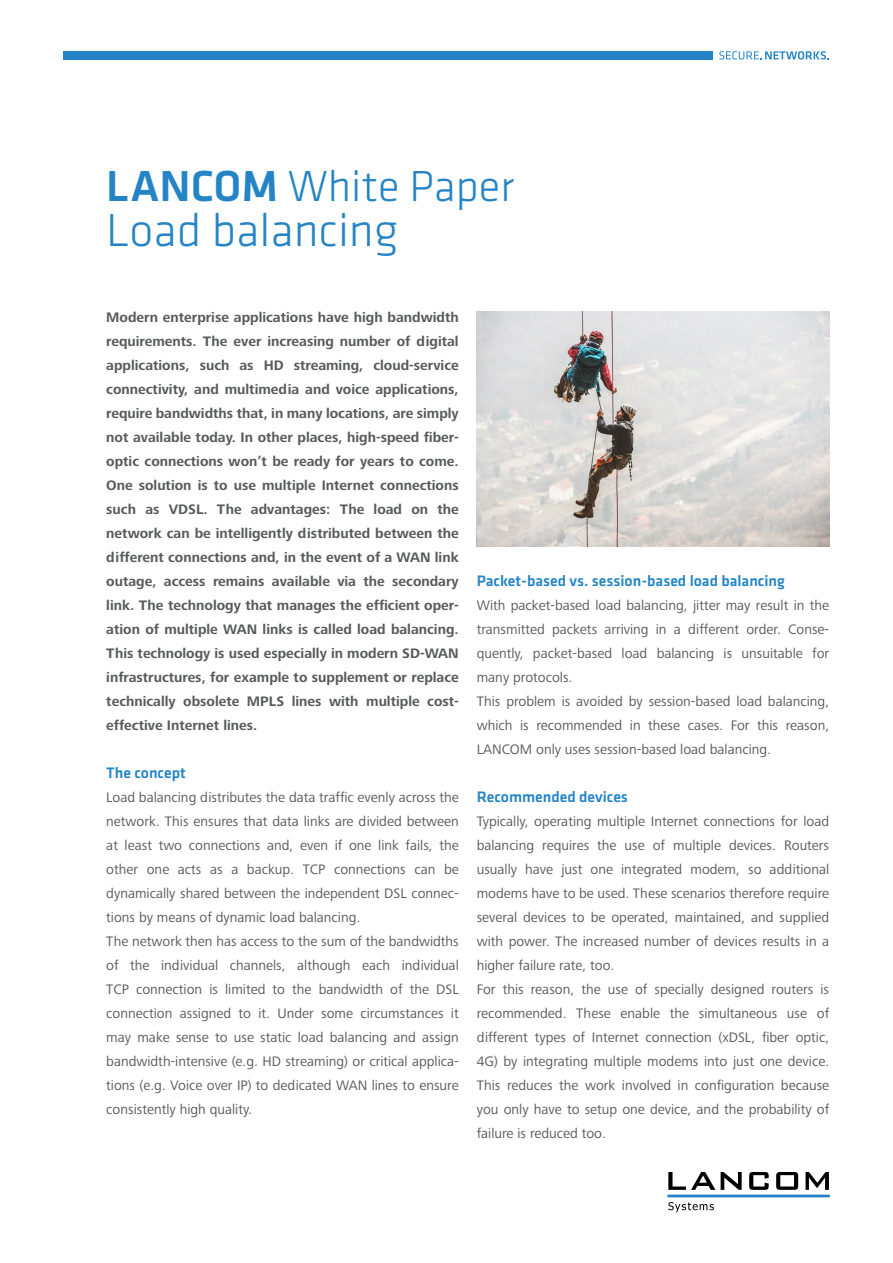
<style>
.page{position:relative;width:893px;height:1263px;background:#fff}
.page>*{position:absolute;margin:0;border:0;box-sizing:border-box;transform-origin:0 0}
.t1{font:300 48px "Klavika Basic";color:#2484c6}
.t2{font:300 45px "Klavika Basic";color:#2484c6}
.t3{font:500 15.75px "Klavika Basic";color:#2484c6}
.t4{font:14.25px/24px "Frutiger Next Pro";color:#58595b}
.t5{font:700 14.25px/24px "Frutiger Next Pro";color:#58595b;text-align:justify}
.s1{font-weight:500}
</style>
<div class="page">
<svg style="left:668px;top:1172px;width:47px;height:18px"></svg>
<svg style="left:721px;top:1172px;width:21px;height:18px"></svg>
<svg style="left:749px;top:1172px;width:20px;height:18px"></svg>
<svg style="left:776px;top:1172px;width:22px;height:18px"></svg>
<svg style="left:806px;top:1172px;width:23px;height:18px"></svg>
<svg style="left:668px;top:1202px;width:46px;height:10px"></svg>
<hr style="left:667px;top:1194px;width:163px;height:3px;background:#2484c6">
<svg style="left:719px;top:51px;width:110px;height:9px"></svg>
<div style="left:64px;top:51px;width:649px;height:9px;background:#2484c6"></div>
<img style="left:476px;top:311px;width:353px;height:236px">
<h2 class="t2" style="left:106px;top:159px;width:410px"><span class="s1">LANCOM</span> White Paper</h2>
<h1 class="t1" style="left:106px;top:201px;width:294px">Load balancing</h1>
<p class="t5" style="left:106px;top:306px;width:354px">Modern enterprise applications have high bandwidth requirements. The ever increasing number of digital applications, such as HD streaming, cloud-service connectivity, and multimedia and voice applications, require bandwidths that, in many locations, are simply not available today. In other places, high-speed fiber&shy;optic connections won’t be ready for years to come.<br>One solution is to use multiple Internet connections such as VDSL. The advantages: The load on the network can be intelligently distributed between the different connections and, in the event of a WAN link outage, access remains available via the secondary link. The technology that manages the efficient oper&shy;ation of multiple WAN links is called load balancing.<br>This technology is used especially in modern SD-WAN infrastructures, for example to supplement or replace technically obsolete MPLS lines with multiple cost&shy;effective Internet lines.</p>
<p class="t3" style="left:106px;top:762px;width:81px">The concept</p>
<p class="t4" style="left:106px;top:786px;width:354px">Load balancing distributes the data traffic evenly across the network. This ensures that data links are divided between at least two connections and, even if one link fails, the other one acts as a backup. TCP connections can be dynamically shared between the independent DSL connec&shy;tions by means of dynamic load balancing.<br>The network then has access to the sum of the bandwidths of the individual channels, although each individual TCP connection is limited to the bandwidth of the DSL connection assigned to it. Under some circumstances it may make sense to use static load balancing and assign bandwidth-intensive (e.g. HD streaming) or critical applica&shy;tions (e.g. Voice over IP) to dedicated WAN lines to ensure consistently high quality.</p>
<p class="t3" style="left:477px;top:570px;width:310px">Packet-based vs. session-based load balancing</p>
<p class="t4" style="left:477px;top:594px;width:354px">With packet-based load balancing, jitter may result in the transmitted packets arriving in a different order. Conse&shy;quently, packet-based load balancing is unsuitable for many protocols.<br>This problem is avoided by session-based load balancing, which is recommended in these cases. For this reason, LANCOM only uses session-based load balancing.</p>
<p class="t3" style="left:477px;top:786px;width:153px">Recommended devices</p>
<p class="t4" style="left:477px;top:810px;width:354px">Typically, operating multiple Internet connections for load balancing requires the use of multiple devices. Routers usually have just one integrated modem, so additional modems have to be used. These scenarios therefore require several devices to be operated, maintained, and supplied with power. The increased number of devices results in a higher failure rate, too.<br>For this reason, the use of specially designed routers is recommended. These enable the simultaneous use of different types of Internet connection (xDSL, fiber optic, 4G) by integrating multiple modems into just one device.<br>This reduces the work involved in configuration because you only have to setup one device, and the probability of failure is reduced too.</p>
</div>
